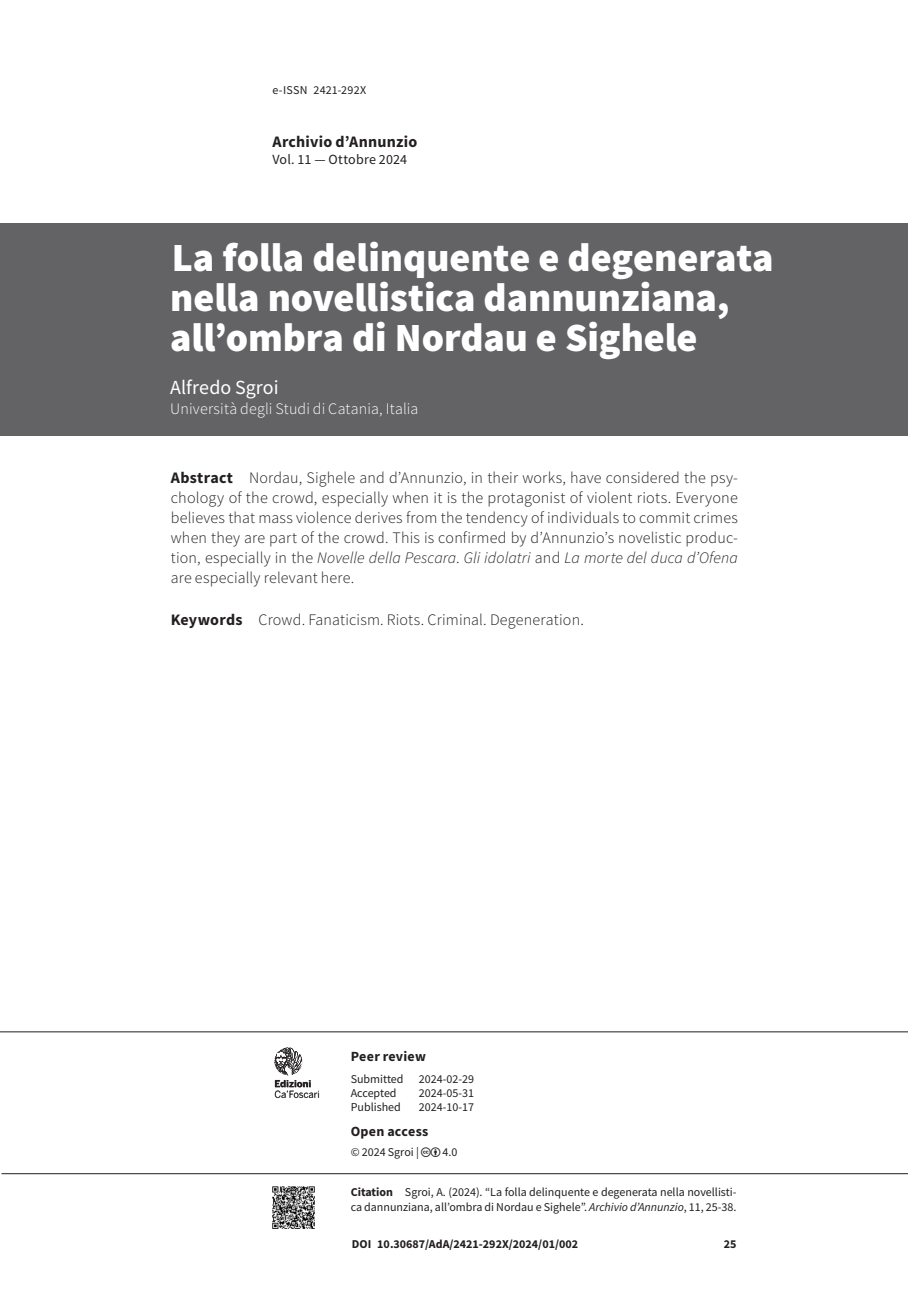
<style>
.page{position:relative;width:908px;height:1304px;background:#fff}
.page>*{position:absolute;margin:0;border:0;box-sizing:border-box;transform-origin:0 0}
.t1{font:900 40px/40px "Source Sans Pro";color:#fff}
.t2{font:20px "Source Sans Pro";letter-spacing:.005em;color:#fff}
.t3{font:300 16px/20px "Source Sans Pro";letter-spacing:.01em;color:#231f20;text-align:justify}
.t4{font:300 16px "Source Sans Pro";letter-spacing:.01em;color:#fff}
.t5{font:700 16px "Source Sans Pro";letter-spacing:.015em;color:#231f20}
.t6{font:700 14px "Source Sans Pro";letter-spacing:.02em;color:#231f20}
.t7{font:14px "Source Sans Pro";letter-spacing:.015em;color:#231f20}
.t8{font:12px/15px "Source Sans Pro";color:#231f20}
.t9{font:700 12px "Source Sans Pro";color:#231f20}
.t10{font:9.6px "Benton Sans";letter-spacing:-.01em;color:#231f20}
.t11{font:700 9.6px "Benton Sans";color:#231f20}
.s1{font-weight:700}
.s2{font-style:italic}
</style>
<div class="page">
<hr style="left:2px;top:1173px;width:905px;height:1px;background:#231f20">
<hr style="left:0;top:1031px;width:907px;height:1px;background:#231f20">
<img style="left:272px;top:1187px;width:42px;height:42px">
<svg style="left:274px;top:1047px;width:45px;height:51px"></svg>
<div style="left:0;top:223px;width:907px;height:212px;background:#636366"></div>
<p class="t8" style="left:272px;top:82px;width:95px">e‑ISSN 2421‑292X</p>
<p class="t5" style="left:272px;top:131px;width:146px">Archivio d’Annunzio</p>
<p class="t7" style="left:272px;top:150px;width:136px">Vol. 11 — Ottobre 2024</p>
<h1 class="t1" style="left:170px;top:237px;width:604px">La folla delinquente e degenerata nella novellistica dannunziana, all’ombra di Nordau e Sighele</h1>
<p class="t2" style="left:170px;top:375px;width:110px">Alfredo Sgroi</p>
<p class="t4" style="left:170px;top:399px;width:249px">Università degli Studi di Catania, Italia</p>
<p class="t3" style="left:171px;top:467px;width:568px"><span class="s1">Abstract</span> Nordau, Sighele and d’Annunzio, in their works, have considered the psy‑ chology of the crowd, especially when it is the protagonist of violent riots. Everyone believes that mass violence derives from the tendency of individuals to commit crimes when they are part of the crowd. This is confirmed by d’Annunzio’s novelistic produc‑ tion, especially in the <span class="s2">Novelle della Pescara</span>. <span class="s2">Gli idolatri</span> and <span class="s2">La morte del duca d’Ofena </span>are especially relevant here.</p>
<p class="t3" style="left:171px;top:610px;width:414px"><span class="s1">Keywords</span> Crowd. Fanaticism. Riots. Criminal. Degeneration.</p>
<p class="t11" style="left:274px;top:1078px;width:38px">Edizioni</p>
<p class="t10" style="left:274px;top:1088px;width:47px">Ca’Foscari</p>
<p class="t6" style="left:350px;top:1046px;width:77px">Peer review</p>
<p class="t8" style="left:350px;top:1071px;width:54px">Submitted</p>
<p class="t8" style="left:418px;top:1071px;width:57px">2024‑02‑29</p>
<p class="t8" style="left:350px;top:1085px;width:47px">Accepted</p>
<p class="t8" style="left:418px;top:1085px;width:57px">2024‑05‑31</p>
<p class="t8" style="left:350px;top:1099px;width:52px">Published</p>
<p class="t8" style="left:418px;top:1099px;width:57px">2024-10-17</p>
<p class="t6" style="left:350px;top:1122px;width:79px">Open access</p>
<p class="t8" style="left:350px;top:1144px;width:70px">© 2024 Sgroi |</p>
<p class="t8" style="left:442px;top:1144px;width:16px">4.0</p>
<p class="t8" style="left:350px;top:1184px;width:387px"><span class="s1">Citation</span> Sgroi, A. (2024). “La folla delinquente e degenerata nella novellisti‑ ca dannunziana, all’ombra di Nordau e Sighele”. <span class="s2">Archivio d’Annunzio</span>, 11, 25‑38.</p>
<p class="t9" style="left:351px;top:1235px;width:228px">DOI 10.30687/AdA/2421‑292X/2024/01/002</p>
<p class="t9" style="left:723px;top:1236px;width:14px">25</p>
</div>
